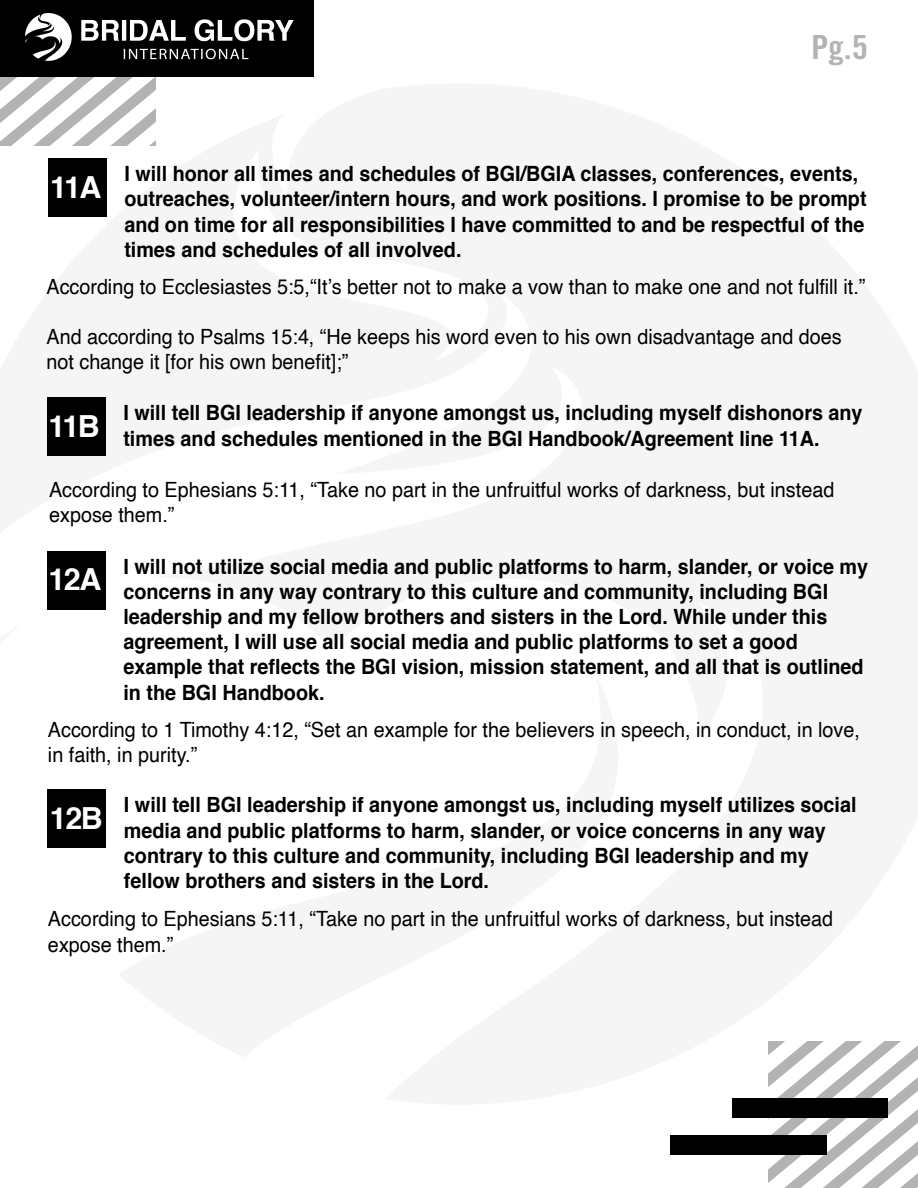
<style>
.page{position:relative;width:918px;height:1188px;background:#fff}
.page>*{position:absolute;margin:0;border:0;box-sizing:border-box;transform-origin:0 0}
.t1{font:36px "Alternate Got No 2 D";color:#b3b3b3;scale:1.22 1}
.t2{font:700 30.45px "Helvetica";letter-spacing:-.045em;color:#fff}
.t3{font:700 21px/25.2px "Helvetica";color:#000;scale:.94 1}
.t4{font:21px/25.2px "Helvetica";color:#000;scale:.94 1}
</style>
<div class="page">
<svg style="left:0;top:77px;width:155px;height:69px"></svg>
<div style="left:0;top:0;width:314px;height:77px;background:#000"></div>
<svg style="left:768px;top:1041px;width:150px;height:147px"></svg>
<div style="left:670px;top:1135px;width:157px;height:20px;background:#000"></div>
<div style="left:732px;top:1098px;width:155px;height:19px;background:#000"></div>
<img style="left:25px;top:14px;width:268px;height:47px">
<div style="left:48px;top:158px;width:59px;height:59px;background:#000"></div>
<div style="left:47px;top:398px;width:59px;height:58px;background:#000"></div>
<div style="left:47px;top:551px;width:59px;height:58px;background:#000"></div>
<div style="left:47px;top:790px;width:59px;height:58px;background:#000"></div>
<h1 class="t1" style="left:812px;top:28px;width:48px">Pg.5</h1>
<h2 class="t2" style="left:50px;top:163px;width:53px">11A</h2>
<p class="t3" style="left:124px;top:161px;width:791px">I will honor all times and schedules of BGI/BGIA classes, conferences, events, outreaches, volunteer/intern hours, and work positions. I promise to be prompt and on time for all responsibilities I have committed to and be respectful of the times and schedules of all involved.</p>
<p class="t4" style="left:47px;top:274px;width:873px">According to Ecclesiastes 5:5,“It’s better not to make a vow than to make one and not fulfill it.”</p>
<p class="t4" style="left:47px;top:325px;width:847px">And according to Psalms 15:4, “He keeps his word even to his own disadvantage and does not change it [for his own benefit];”</p>
<h2 class="t2" style="left:49px;top:402px;width:53px">11B</h2>
<p class="t3" style="left:123px;top:401px;width:788px">I will tell BGI leadership if anyone amongst us, including myself dishonors any times and schedules mentioned in the BGI Handbook/Agreement line 11A.</p>
<p class="t4" style="left:49px;top:478px;width:837px">According to Ephesians 5:11, “Take no part in the unfruitful works of darkness, but instead expose them.”</p>
<h2 class="t2" style="left:48px;top:555px;width:54px">12A</h2>
<p class="t3" style="left:123px;top:554px;width:794px">I will not utilize social media and public platforms to harm, slander, or voice my concerns in any way contrary to this culture and community, including BGI leadership and my fellow brothers and sisters in the Lord. While under this agreement, I will use all social media and public platforms to set a good example that reflects the BGI vision, mission statement, and all that is outlined in the BGI Handbook.</p>
<p class="t4" style="left:48px;top:718px;width:865px">According to 1 Timothy 4:12, “Set an example for the believers in speech, in conduct, in love, in faith, in purity.”</p>
<h2 class="t2" style="left:50px;top:794px;width:54px">12B</h2>
<p class="t3" style="left:124px;top:793px;width:781px">I will tell BGI leadership if anyone amongst us, including myself utilizes social media and public platforms to harm, slander, or voice concerns in any way contrary to this culture and community, including BGI leadership and my fellow brothers and sisters in the Lord.</p>
<p class="t4" style="left:48px;top:907px;width:837px">According to Ephesians 5:11, “Take no part in the unfruitful works of darkness, but instead expose them.”</p>
</div>
